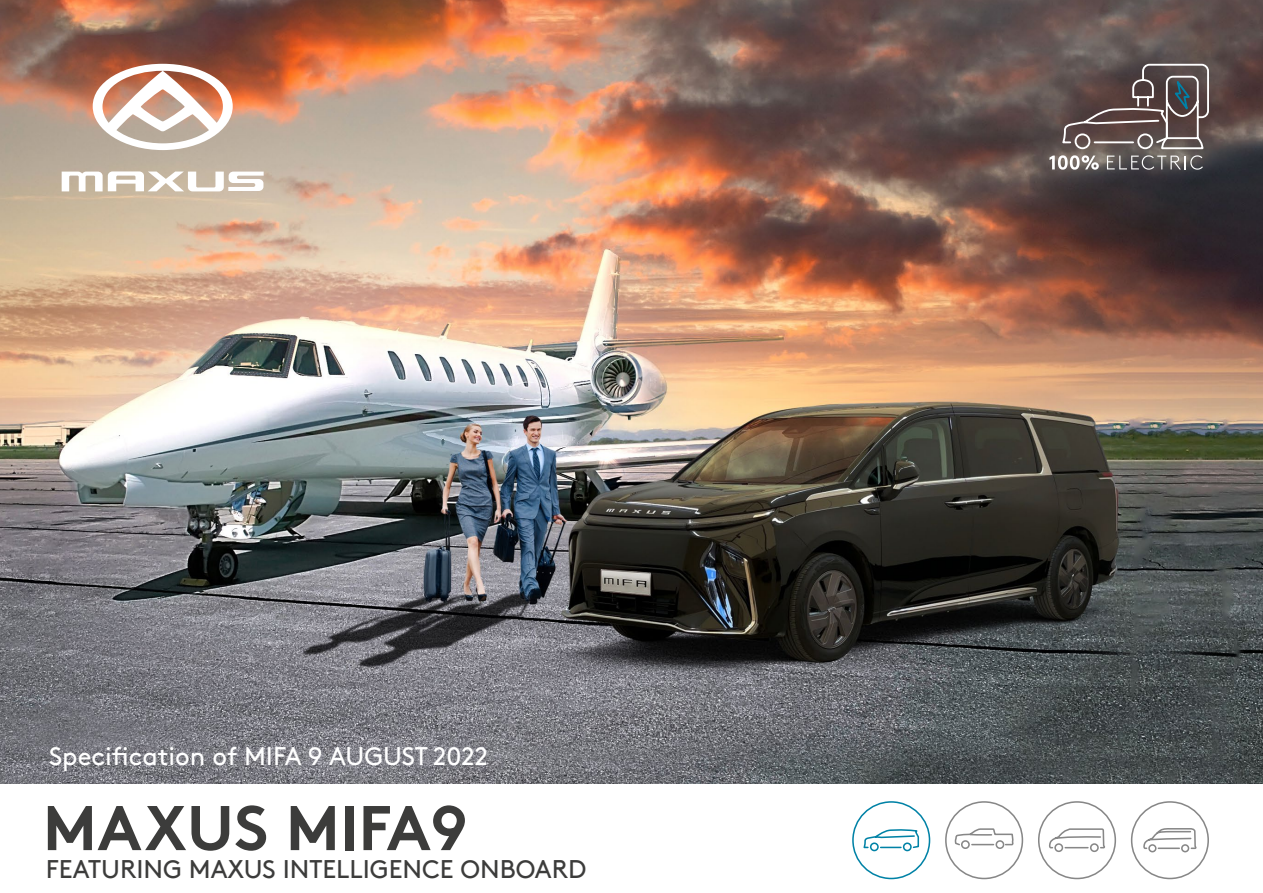
<style>
.page{position:relative;width:1263px;height:893px;background:#fff}
.page>*{position:absolute;margin:0;border:0;box-sizing:border-box;transform-origin:0 0}
.t1{font:700 63px "Brown TT";color:#3c3c3b}
.t2{font:25.5px "Brown TT";color:#3c3c3b}
.t3{font:25.5px "Brown";color:#fff}
</style>
<div class="page">
<img style="left:0;top:0;width:1263px;height:783px">
<svg style="left:852px;top:801px;width:79px;height:79px"></svg>
<svg style="left:945px;top:801px;width:264px;height:79px"></svg>
<svg style="left:1049px;top:63px;width:161px;height:107px;background:#6d615f"></svg>
<svg style="left:93px;top:64px;width:140px;height:86px"></svg>
<svg style="left:62px;top:171px;width:202px;height:20px"></svg>
<p class="t3" style="left:49px;top:737px;width:441px">Specification of MIFA 9 AUGUST 2022</p>
<h1 class="t1" style="left:43px;top:790px;width:426px">MAXUS MIFA9</h1>
<p class="t2" style="left:46px;top:855px;width:542px">FEATURING MAXUS INTELLIGENCE ONBOARD</p>
</div>
